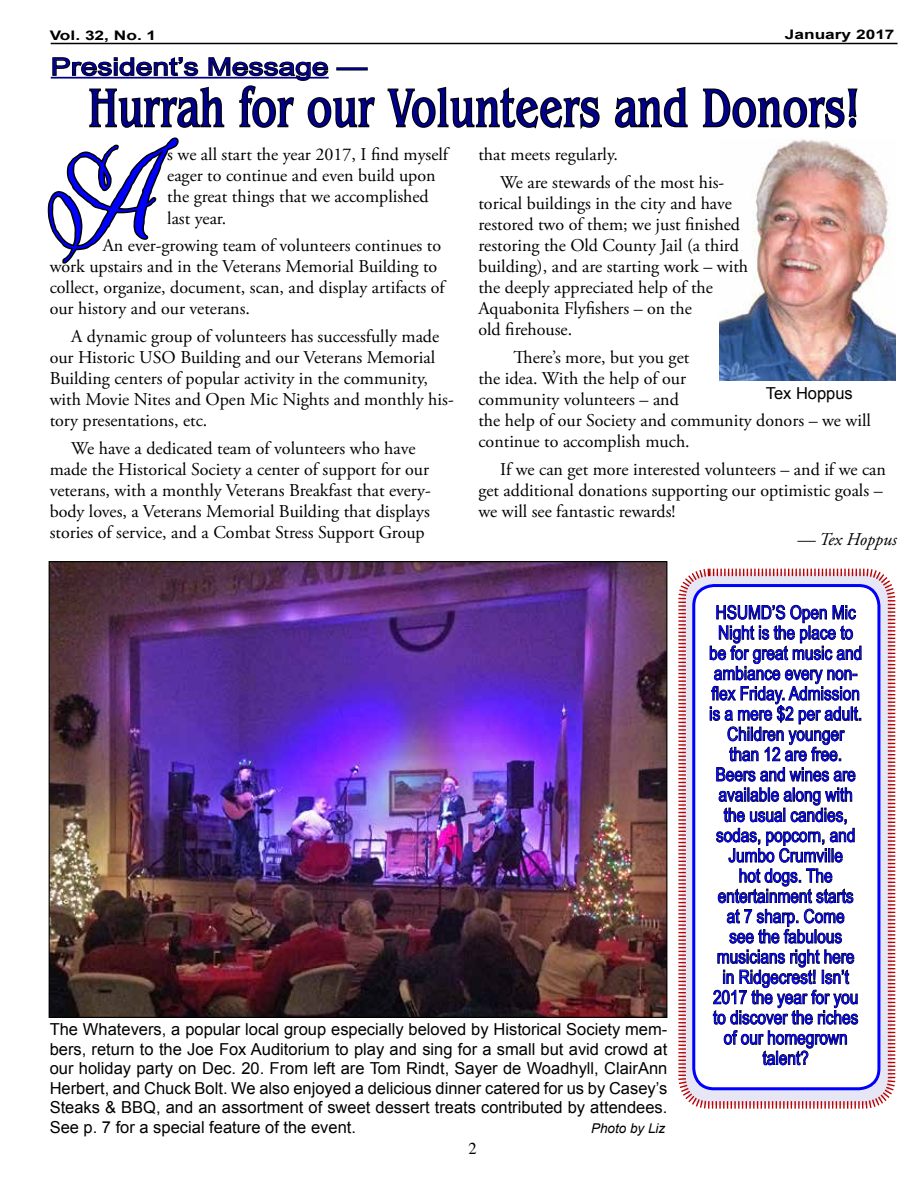
<style>
.page{position:relative;width:918px;height:1188px;background:#fff}
.page>*{position:absolute;margin:0;border:0;box-sizing:border-box;transform-origin:0 0}
.t1{font:145.95px "Adorn Pomander";color:#00f;scale:.92 1}
.t2{font:55.5px "Benguiat Std ITC";letter-spacing:.03em;color:#00008c;scale:.71 1}
.t3{font:24px "Arial";color:#00008c;scale:1.25 1}
.t4{font:18.75px/20.2px "Arial Narrow";color:#00f;text-align:center}
.t5{font:18px/21px "Adobe Garamond Pro";color:#000}
.t6{font:italic 18px "Adobe Garamond Pro";color:#000}
.t7{font:16.5px/19.5px "Arial";color:#000;text-align:justify}
.t8{font:16.5px "Times";color:#000}
.t9{font:italic 13.5px "Arial";color:#000}
.t10{font:700 13.2px "Arial";color:#000;scale:1.31 1}
</style>
<div class="page">
<img style="left:51px;top:563px;width:614px;height:453px">
<hr style="left:51px;top:43px;width:847px;height:1px;background:#000">
<img style="left:719px;top:139px;width:177px;height:242px">
<hr style="left:51px;top:77px;width:278px;height:2px;background:#00008c">
<svg style="left:52px;top:57px;width:323px;height:71px"></svg>
<svg style="left:387px;top:86px;width:213px;height:44px"></svg>
<svg style="left:614px;top:86px;width:74px;height:42px"></svg>
<svg style="left:702px;top:88px;width:156px;height:42px"></svg>
<svg style="left:47px;top:137px;width:132px;height:127px"></svg>
<svg style="left:678px;top:568px;width:218px;height:541px"></svg>
<div style="left:694px;top:586px;width:185px;height:503px;background:#fff;border-radius:20px"></div>
<div style="left:692px;top:584px;width:188px;height:506px;border:3px solid #00f;border-radius:20px"></div>
<svg style="left:709px;top:604px;width:153px;height:462px"></svg>
<p class="t10" style="left:50px;top:26px;width:83px">Vol. 32, No. 1</p>
<p class="t10" style="left:785px;top:26px;width:85px">January 2017</p>
<h3 class="t3" style="left:51px;top:51px;width:255px">President’s Message —</h3>
<h2 class="t2" style="left:89px;top:77px;width:1086px">Hurrah for our Volunteers and Donors!</h2>
<h1 class="t1" style="left:50px;top:88px;width:115px">A</h1>
<p class="t5" style="left:167px;top:145px;width:282px">s we all start the year 2017, I find myself eager to continue and even build upon the great things that we accomplished last year.</p>
<p class="t5" style="left:50px;top:236px;width:397px;text-indent:53px">An ever-growing team of volunteers continues to work upstairs and in the Veterans Memorial Building to collect, organize, document, scan, and display artifacts of our history and our veterans.</p>
<p class="t5" style="left:50px;top:326px;width:406px;text-indent:22px">A dynamic group of volunteers has successfully made our Historic USO Building and our Veterans Memorial Building centers of popular activity in the community, with Movie Nites and Open Mic Nights and monthly his&shy;tory presentations, etc.</p>
<p class="t5" style="left:50px;top:438px;width:383px;text-align:center">We have a dedicated team of volunteers who have made the Historical Society a center of support for our veterans, with a monthly Veterans Breakfast that every&shy;body loves, a Veterans Memorial Building that displays stories of service, and a Combat Stress Support Group</p>
<p class="t5" style="left:500px;top:142px;width:226px;line-height:27.8px;text-indent:-22px">that meets regularly.<br>We are stewards of the most his-</p>
<p class="t5" style="left:478px;top:194px;width:271px">torical buildings in the city and have restored two of them; we just finished restoring the Old County Jail (a third building), and are starting work – with the deeply appreciated help of the Aquabonita Flyfishers – on the<br>old firehouse.</p>
<p class="t5" style="left:478px;top:347px;width:394px;text-indent:35px">There’s more, but you get<br>the idea. With the help of our<br>community volunteers – and<br>the help of our Society and community donors – we will continue to accomplish much.</p>
<p class="t5" style="left:478px;top:459px;width:409px;text-indent:22px">If we can get more interested volunteers – and if we can get additional donations supporting our optimistic goals – we will see fantastic rewards!</p>
<p class="t6" style="left:797px;top:528px;width:101px">— Tex Hoppus</p>
<p class="t7" style="left:766px;top:384px;width:89px">Tex Hoppus</p>
<p class="t7" style="left:50px;top:1020px;width:619px">The Whatevers, a popular local group especially beloved by Historical Society mem&shy;bers, return to the Joe Fox Auditorium to play and sing for a small but avid crowd at our holiday party on Dec. 20. From left are Tom Rindt, Sayer de Woadhyll, ClairAnn Herbert, and Chuck Bolt. We also enjoyed a delicious dinner catered for us by Casey’s Steaks &amp; BBQ, and an assortment of sweet dessert treats contributed by attendees.<br>See p. 7 for a special feature of the event.</p>
<p class="t9" style="left:591px;top:1119px;width:76px">Photo by Liz</p>
<p class="t8" style="left:469px;top:1133px;width:10px">2</p>
<p class="t4" style="left:709px;top:602px;width:154px">HSUMD’S Open Mic<br>Night is the place to be for great music and ambiance every non&shy;flex Friday. Admission is a mere $2 per adult.<br>Children younger<br>than 12 are free.<br>Beers and wines are available along with the usual candies, sodas, popcorn, and<br>Jumbo Crumville<br>hot dogs. The entertainment starts at 7 sharp. Come<br>see the fabulous musicians right here in Ridgecrest! Isn’t<br>2017 the year for you to discover the riches of our homegrown talent?</p>
</div>
